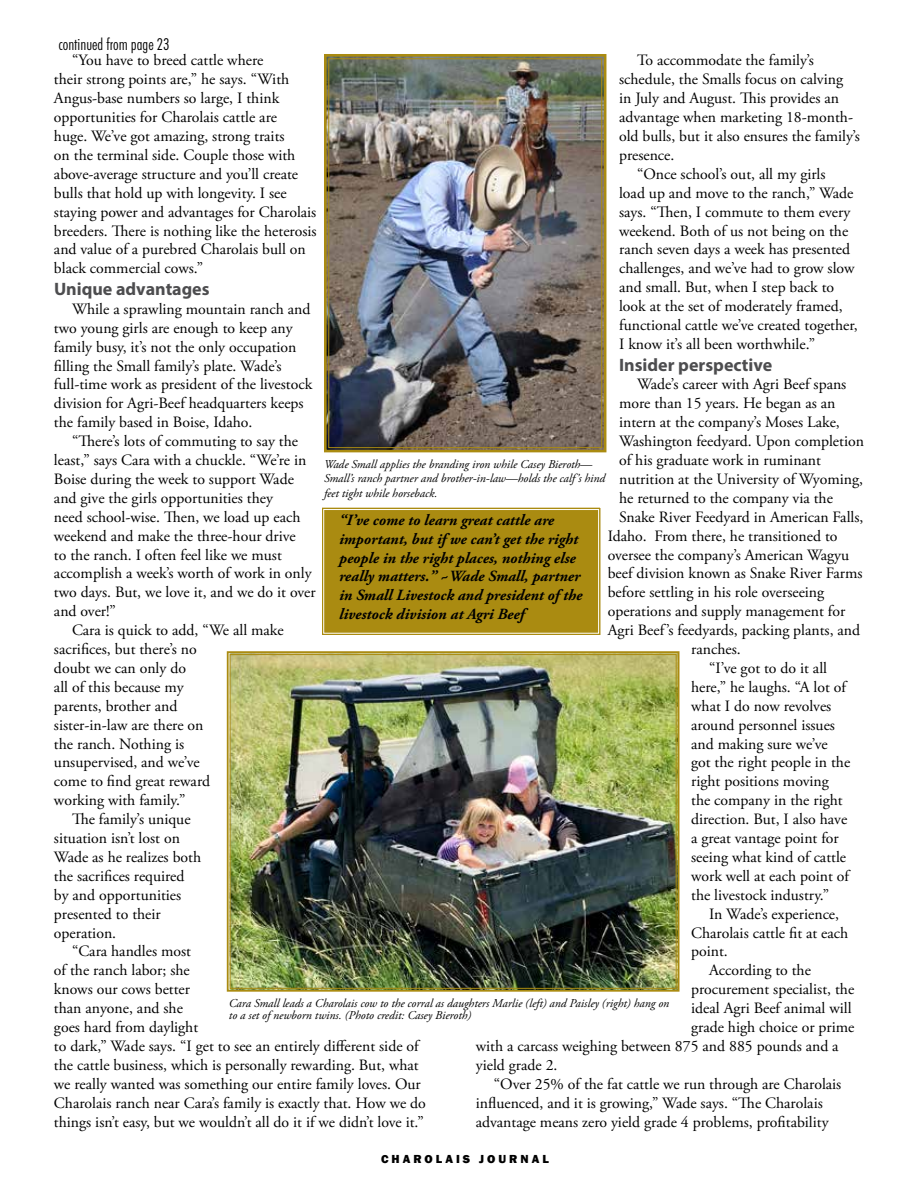
<style>
.page{position:relative;width:918px;height:1188px;background:#fff}
.page>*{position:absolute;margin:0;border:0;box-sizing:border-box;transform-origin:0 0}
.t1{font:700 18px "Myriad Pro";color:#4d4d4f}
.t2{font:300 condensed 16.5px "Futura BT";color:#000}
.t3{font:15.75px/18.9px "Adobe Garamond Pro";color:#000}
.t4{font:italic 700 15.6px/18.8px "Adobe Garamond Pro";color:#000}
.t5{font:italic 12px/14.4px "Adobe Garamond Pro";color:#000}
.t6{font:800 12px "Franklin Gothic";color:#000}
</style>
<div class="page">
<div style="left:322px;top:507px;width:279px;height:128px;background:#aa8b11"></div>
<div style="left:323px;top:509px;width:276px;height:125px;border:1px solid #fff"></div>
<img style="left:324px;top:54px;width:283px;height:399px">
<div style="left:328px;top:58px;width:274px;height:390px;border:1px solid #aa8b11"></div>
<img style="left:226px;top:651px;width:454px;height:341px">
<div style="left:230px;top:654px;width:446px;height:335px;border:1px solid #aa8b11"></div>
<p class="t2" style="left:58px;top:35px;width:113px">continued from page 23</p>
<p class="t3" style="left:54px;top:52px;width:264px;text-indent:18px">“You have to breed cattle where<br>their strong points are,” he says. “With Angus-base numbers so large, I think opportunities for Charolais cattle are<br>huge. We’ve got amazing, strong traits<br>on the terminal side. Couple those with above-average structure and you’ll create bulls that hold up with longevity. I see staying power and advantages for Charolais breeders. There is nothing like the heterosis and value of a purebred Charolais bull on black commercial cows.”</p>
<p class="t1" style="left:54px;top:277px;width:157px">Unique advantages</p>
<p class="t3" style="left:54px;top:300px;width:260px;text-indent:18px">While a sprawling mountain ranch and two young girls are enough to keep any family busy, it’s not the only occupation filling the Small family’s plate. Wade’s full-time work as president of the livestock division for Agri-Beef headquarters keeps the family based in Boise, Idaho.</p>
<p class="t3" style="left:72px;top:432px;width:228px">“There’s lots of commuting to say the</p>
<p class="t3" style="left:54px;top:451px;width:254px">least,” says Cara with a chuckle. “We’re in</p>
<p class="t3" style="left:54px;top:470px;width:241px">Boise during the week to support Wade</p>
<p class="t3" style="left:54px;top:489px;width:220px">and give the girls opportunities they</p>
<p class="t3" style="left:54px;top:508px;width:248px">need school-wise. Then, we load up each</p>
<p class="t3" style="left:54px;top:527px;width:243px">weekend and make the three-hour drive</p>
<p class="t3" style="left:54px;top:546px;width:229px">to the ranch. I often feel like we must</p>
<p class="t3" style="left:54px;top:565px;width:259px">accomplish a week’s worth of work in only</p>
<p class="t3" style="left:54px;top:583px;width:263px">two days. But, we love it, and we do it over</p>
<p class="t3" style="left:54px;top:602px;width:63px">and over!”</p>
<p class="t3" style="left:72px;top:621px;width:213px">Cara is quick to add, “We all make</p>
<p class="t3" style="left:54px;top:640px;width:144px">sacrifices, but there’s no</p>
<p class="t3" style="left:54px;top:659px;width:134px">doubt we can only do</p>
<p class="t3" style="left:54px;top:678px;width:131px">all of this because my</p>
<p class="t3" style="left:54px;top:697px;width:125px">parents, brother and</p>
<p class="t3" style="left:54px;top:716px;width:151px">sister-in-law are there on</p>
<p class="t3" style="left:54px;top:735px;width:132px">the ranch. Nothing is</p>
<p class="t3" style="left:54px;top:754px;width:147px">unsupervised, and we’ve</p>
<p class="t3" style="left:54px;top:772px;width:158px">come to find great reward</p>
<p class="t3" style="left:54px;top:791px;width:133px">working with family.”</p>
<p class="t3" style="left:72px;top:810px;width:120px">The family’s unique</p>
<p class="t3" style="left:54px;top:829px;width:127px">situation isn’t lost on</p>
<p class="t3" style="left:54px;top:848px;width:149px">Wade as he realizes both</p>
<p class="t3" style="left:54px;top:867px;width:132px">the sacrifices required</p>
<p class="t3" style="left:54px;top:886px;width:129px">by and opportunities</p>
<p class="t3" style="left:54px;top:905px;width:108px">presented to their</p>
<p class="t3" style="left:54px;top:924px;width:64px">operation.</p>
<p class="t3" style="left:72px;top:943px;width:121px">“Cara handles most</p>
<p class="t3" style="left:54px;top:961px;width:137px">of the ranch labor; she</p>
<p class="t3" style="left:54px;top:980px;width:138px">knows our cows better</p>
<p class="t3" style="left:54px;top:999px;width:131px">than anyone, and she</p>
<p class="t3" style="left:54px;top:1018px;width:146px">goes hard from daylight</p>
<p class="t3" style="left:54px;top:1037px;width:366px">to dark,” Wade says. “I get to see an entirely different side of</p>
<p class="t3" style="left:54px;top:1056px;width:366px">the cattle business, which is personally rewarding. But, what</p>
<p class="t3" style="left:54px;top:1075px;width:368px">we really wanted was something our entire family loves. Our</p>
<p class="t3" style="left:54px;top:1094px;width:373px">Charolais ranch near Cara’s family is exactly that. How we do</p>
<p class="t3" style="left:54px;top:1113px;width:371px">things isn’t easy, but we wouldn’t all do it if we didn’t love it.”</p>
<p class="t3" style="left:637px;top:52px;width:178px">To accommodate the family’s</p>
<p class="t3" style="left:619px;top:70px;width:225px">schedule, the Smalls focus on calving</p>
<p class="t3" style="left:619px;top:89px;width:222px">in July and August. This provides an</p>
<p class="t3" style="left:619px;top:108px;width:235px">advantage when marketing 18-month-</p>
<p class="t3" style="left:619px;top:127px;width:242px">old bulls, but it also ensures the family’s</p>
<p class="t3" style="left:619px;top:146px;width:57px">presence.</p>
<p class="t3" style="left:637px;top:165px;width:190px">“Once school’s out, all my girls</p>
<p class="t3" style="left:619px;top:184px;width:236px">load up and move to the ranch,” Wade</p>
<p class="t3" style="left:619px;top:203px;width:233px">says. “Then, I commute to them every</p>
<p class="t3" style="left:619px;top:222px;width:231px">weekend. Both of us not being on the</p>
<p class="t3" style="left:619px;top:241px;width:233px">ranch seven days a week has presented</p>
<p class="t3" style="left:619px;top:259px;width:237px">challenges, and we’ve had to grow slow</p>
<p class="t3" style="left:619px;top:278px;width:217px">and small. But, when I step back to</p>
<p class="t3" style="left:619px;top:297px;width:225px">look at the set of moderately framed,</p>
<p class="t3" style="left:619px;top:316px;width:240px">functional cattle we’ve created together,</p>
<p class="t3" style="left:619px;top:335px;width:198px">I know it’s all been worthwhile.”</p>
<p class="t1" style="left:619px;top:353px;width:155px">Insider perspective</p>
<p class="t3" style="left:637px;top:376px;width:211px">Wade’s career with Agri Beef spans</p>
<p class="t3" style="left:619px;top:394px;width:218px">more than 15 years. He began as an</p>
<p class="t3" style="left:619px;top:413px;width:222px">intern at the company’s Moses Lake,</p>
<p class="t3" style="left:619px;top:432px;width:246px">Washington feedyard. Upon completion</p>
<p class="t3" style="left:619px;top:451px;width:203px">of his graduate work in ruminant</p>
<p class="t3" style="left:619px;top:470px;width:245px">nutrition at the University of Wyoming,</p>
<p class="t3" style="left:619px;top:489px;width:215px">he returned to the company via the</p>
<p class="t3" style="left:619px;top:508px;width:246px">Snake River Feedyard in American Falls,</p>
<p class="t3" style="left:608px;top:527px;width:231px">Idaho. From there, he transitioned to</p>
<p class="t3" style="left:608px;top:546px;width:243px">oversee the company’s American Wagyu</p>
<p class="t3" style="left:608px;top:565px;width:256px">beef division known as Snake River Farms</p>
<p class="t3" style="left:608px;top:583px;width:218px">before settling in his role overseeing</p>
<p class="t3" style="left:608px;top:602px;width:239px">operations and supply management for</p>
<p class="t3" style="left:608px;top:621px;width:254px">Agri Beef’s feedyards, packing plants, and</p>
<p class="t3" style="left:691px;top:640px;width:51px">ranches.</p>
<p class="t3" style="left:709px;top:659px;width:119px">“I’ve got to do it all</p>
<p class="t3" style="left:691px;top:678px;width:156px">here,” he laughs. “A lot of</p>
<p class="t3" style="left:691px;top:697px;width:142px">what I do now revolves</p>
<p class="t3" style="left:691px;top:716px;width:145px">around personnel issues</p>
<p class="t3" style="left:691px;top:735px;width:138px">and making sure we’ve</p>
<p class="t3" style="left:691px;top:754px;width:161px">got the right people in the</p>
<p class="t3" style="left:691px;top:772px;width:139px">right positions moving</p>
<p class="t3" style="left:691px;top:791px;width:153px">the company in the right</p>
<p class="t3" style="left:691px;top:810px;width:158px">direction. But, I also have</p>
<p class="t3" style="left:691px;top:829px;width:149px">a great vantage point for</p>
<p class="t3" style="left:691px;top:848px;width:156px">seeing what kind of cattle</p>
<p class="t3" style="left:691px;top:867px;width:160px">work well at each point of</p>
<p class="t3" style="left:691px;top:886px;width:140px">the livestock industry.”</p>
<p class="t3" style="left:709px;top:905px;width:131px">In Wade’s experience,</p>
<p class="t3" style="left:691px;top:924px;width:159px">Charolais cattle fit at each</p>
<p class="t3" style="left:691px;top:943px;width:38px">point.</p>
<p class="t3" style="left:709px;top:961px;width:103px">According to the</p>
<p class="t3" style="left:691px;top:980px;width:165px">procurement specialist, the</p>
<p class="t3" style="left:691px;top:999px;width:162px">ideal Agri Beef animal will</p>
<p class="t3" style="left:691px;top:1018px;width:165px">grade high choice or prime</p>
<p class="t3" style="left:476px;top:1037px;width:364px">with a carcass weighing between 875 and 885 pounds and a</p>
<p class="t3" style="left:476px;top:1056px;width:83px">yield grade 2.</p>
<p class="t3" style="left:494px;top:1075px;width:349px">“Over 25% of the fat cattle we run through are Charolais</p>
<p class="t3" style="left:476px;top:1094px;width:348px">influenced, and it is growing,” Wade says. “The Charolais</p>
<p class="t3" style="left:476px;top:1113px;width:354px">advantage means zero yield grade 4 problems, profitability</p>
<p class="t5" style="left:324px;top:457px;width:283px">Wade Small applies the branding iron while Casey Bieroth—<br>Small’s ranch partner and brother-in-law—holds the calf’s hind feet tight while horseback.</p>
<p class="t4" style="left:339px;top:511px;width:245px">“I’ve come to learn great cattle are important, but if we can’t get the right people in the right places, nothing else really matters.” ~Wade Small, partner in Small Livestock and president of the livestock division at Agri Beef</p>
<p class="t5" style="left:229px;top:998px;width:442px;line-height:12px">Cara Small leads a Charolais cow to the corral as daughters Marlie (left) and Paisley (right) hang on to a set of newborn twins. (Photo credit: Casey Bieroth)</p>
<p class="t6" style="left:381px;top:1151px;width:169px">C H A R O L A I S J O U R N A L</p>
</div>
